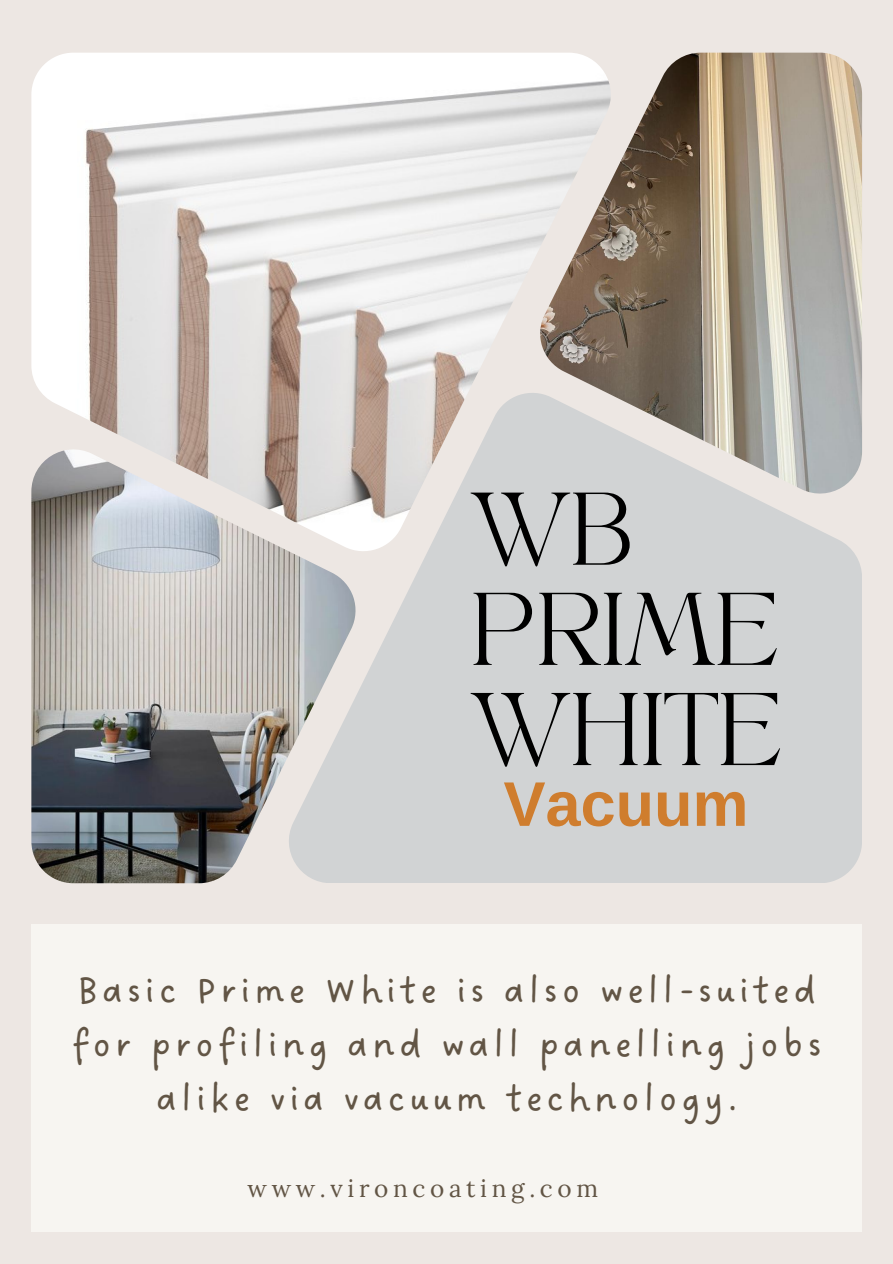
<style>
.page{position:relative;width:893px;height:1264px;background:#fff}
.page>*{position:absolute;margin:0;border:0;box-sizing:border-box;transform-origin:0 0}
.t1{font:72.15px/100.2px "TANAEGEAN";color:#000}
.t2{font:700 63px "Arimo";color:#cf7d2e}
.t3{font:39.3px/54px "DO Sans Regular";letter-spacing:.1em;color:#625545;text-align:center}
.t4{font:24.3px "Lora";letter-spacing:.19em;color:#625545}
</style>
<div class="page">
<div style="left:0;top:0;width:892px;height:1263px;background:#ede7e3"></div>
<div style="left:31px;top:924px;width:831px;height:307px;background:#f8f6f2"></div>
<img style="left:31px;top:557px;width:248px;height:326px">
<svg style="left:279px;top:493px;width:583px;height:390px;background:#d1d3d3"></svg>
<img style="left:610px;top:53px;width:252px;height:440px">
<img style="left:31px;top:53px;width:579px;height:504px">
<p class="t1" style="left:470px;top:490px;width:311px">WB<br>PRIME<br>WHITE</p>
<p class="t2" style="left:503px;top:768px;width:246px">Vacuum</p>
<p class="t3" style="left:72px;top:965px;width:751px">Basic Prime White is also well-suited for profiling and wall panelling jobs alike via vacuum technology.</p>
<p class="t4" style="left:247px;top:1171px;width:352px">www.vironcoating.com</p>
</div>
